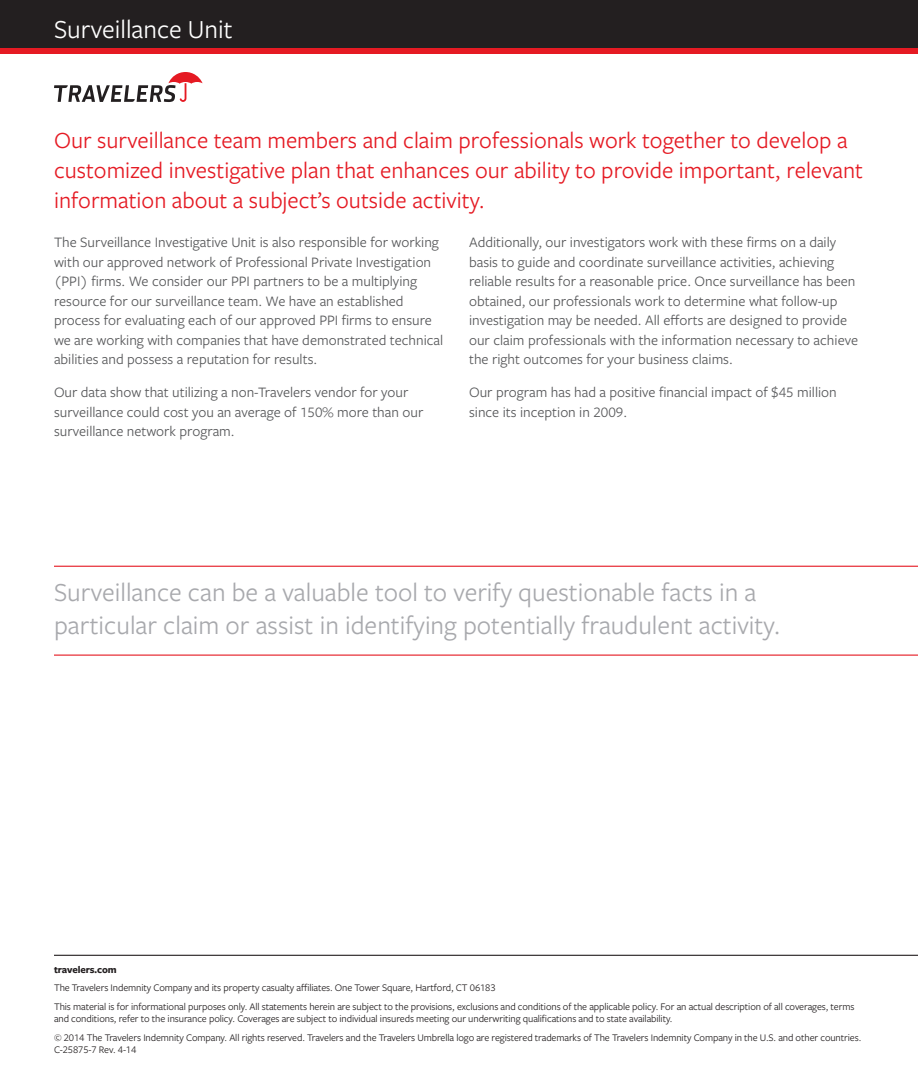
<style>
.page{position:relative;width:918px;height:1080px;background:#fff}
.page>*{position:absolute;margin:0;border:0;box-sizing:border-box;transform-origin:0 0}
.Call_Out_Gray_w_Red{font:27px/33.8px "Freight Sans Pro";color:#a8a9ad}
.t1{font:27px "Freight Sans Pro";color:#fff}
.Call_Out_Gray{font:24px/30px "Freight Sans Pro";color:#e51a23}
.Body_copy{font:15px/19.5px "Freight Sans Pro";color:#57585a}
.Disclaimer{font:10.5px/12px "Freight Sans Pro";letter-spacing:-.01em;color:#231f20}
.Disclaimer-2{font:700 10.5px "Freight Sans Pro";letter-spacing:-.01em;color:#231f20}
</style>
<div class="page">
<svg style="left:54px;top:72px;width:149px;height:30px"></svg>
<div style="left:0;top:0;width:918px;height:54px;background:#231f20"></div>
<div style="left:0;top:48px;width:918px;height:6px;background:#e51a23"></div>
<hr style="left:54px;top:566px;width:864px;height:1px;background:#e51a23">
<hr style="left:54px;top:655px;width:864px;height:1px;background:#e51a23">
<hr style="left:54px;top:955px;width:864px;height:1px;background:#231f20">
<p class="t1" style="left:54px;top:11px;width:180px">Surveillance Unit</p>
<p class="Call_Out_Gray" style="left:54px;top:124px;width:811px">Our surveillance team members and claim professionals work together to develop a customized investigative plan that enhances our ability to provide important, relevant information about a subject’s outside activity.</p>
<p class="Body_copy" style="left:54px;top:232px;width:391px">The Surveillance Investigative Unit is also responsible for working with our approved network of Professional Private Investigation (PPI) firms. We consider our PPI partners to be a multiplying resource for our surveillance team. We have an established process for evaluating each of our approved PPI firms to ensure we are working with companies that have demonstrated technical abilities and possess a reputation for results.</p>
<p class="Body_copy" style="left:54px;top:382px;width:371px">Our data show that utilizing a non-Travelers vendor for your surveillance could cost you an average of 150% more than our surveillance network program.</p>
<p class="Body_copy" style="left:469px;top:232px;width:391px">Additionally, our investigators work with these firms on a daily basis to guide and coordinate surveillance activities, achieving reliable results for a reasonable price. Once surveillance has been obtained, our professionals work to determine what follow-up investigation may be needed. All efforts are designed to provide our claim professionals with the information necessary to achieve the right outcomes for your business claims.</p>
<p class="Body_copy" style="left:469px;top:382px;width:369px">Our program has had a positive financial impact of $45 million since its inception in 2009.</p>
<p class="Call_Out_Gray_w_Red" style="left:54px;top:574px;width:728px">Surveillance can be a valuable tool to verify questionable facts in a particular claim or assist in identifying potentially fraudulent activity.</p>
<p class="Disclaimer-2" style="left:54px;top:962px;width:64px">travelers.com</p>
<p class="Disclaimer" style="left:54px;top:982px;width:443px">The Travelers Indemnity Company and its property casualty affiliates. One Tower Square, Hartford, CT 06183</p>
<p class="Disclaimer" style="left:54px;top:1000px;width:802px">This material is for informational purposes only. All statements herein are subject to the provisions, exclusions and conditions of the applicable policy. For an actual description of all coverages, terms and conditions, refer to the insurance policy. Coverages are subject to individual insureds meeting our underwriting qualifications and to state availability.</p>
<p class="Disclaimer" style="left:54px;top:1031px;width:809px">© 2014 The Travelers Indemnity Company. All rights reserved. Travelers and the Travelers Umbrella logo are registered trademarks of The Travelers Indemnity Company in the U.S. and other countries.<br>C-25875-7 Rev. 4-14</p>
</div>
